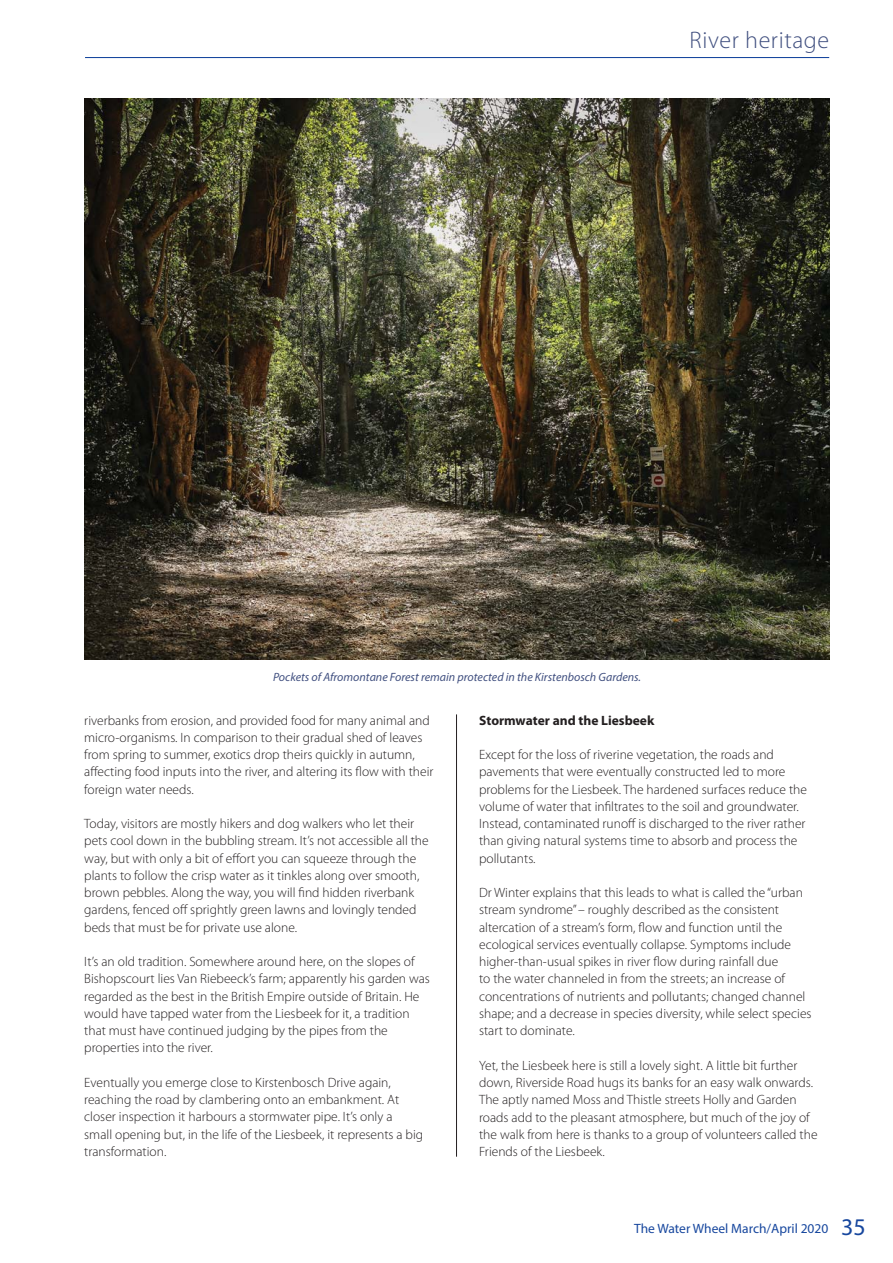
<style>
.page{position:relative;width:893px;height:1263px;background:#fff}
.page>*{position:absolute;margin:0;border:0;box-sizing:border-box;transform-origin:0 0}
.t1{font:300 24px "Myriad Pro";letter-spacing:.025em;color:#415080}
.t2{font:300 13.5px/17.2px "Myriad Pro";color:#231f20}
.t3{font:13.5px "Myriad Pro";color:#17479e}
.t4{font:700 13.5px "Myriad Pro";color:#231f20}
.t5{font:italic 12px "Myriad Pro";color:#415080}
.s1{font-size:24px}
</style>
<div class="page">
<hr style="left:85px;top:57px;width:744px;height:1px;background:#17479e">
<hr style="left:456px;top:714px;width:1px;height:443px;background:#231f20">
<img style="left:85px;top:99px;width:745px;height:560px">
<h1 class="t1" style="left:690px;top:31px;width:141px">River heritage</h1>
<p class="t5" style="left:273px;top:672px;width:369px">Pockets of Afromontane Forest remain protected in the Kirstenbosch Gardens.</p>
<p class="t2" style="left:84px;top:713px;width:351px">riverbanks from erosion, and provided food for many animal and micro-organisms. In comparison to their gradual shed of leaves from spring to summer, exotics drop theirs quickly in autumn, affecting food inputs into the river, and altering its flow with their foreign water needs.</p>
<p class="t2" style="left:84px;top:816px;width:346px">Today, visitors are mostly hikers and dog walkers who let their pets cool down in the bubbling stream. It’s not accessible all the way, but with only a bit of effort you can squeeze through the plants to follow the crisp water as it tinkles along over smooth, brown pebbles. Along the way, you will find hidden riverbank gardens, fenced off sprightly green lawns and lovingly tended beds that must be for private use alone.</p>
<p class="t2" style="left:84px;top:954px;width:347px">It’s an old tradition. Somewhere around here, on the slopes of Bishopscourt lies Van Riebeeck’s farm; apparently his garden was regarded as the best in the British Empire outside of Britain. He would have tapped water from the Liesbeek for it, a tradition that must have continued judging by the pipes from the properties into the river.</p>
<p class="t2" style="left:84px;top:1075px;width:340px">Eventually you emerge close to Kirstenbosch Drive again, reaching the road by clambering onto an embankment. At closer inspection it harbours a stormwater pipe. It’s only a small opening but, in the life of the Liesbeek, it represents a big transformation.</p>
<p class="t4" style="left:479px;top:715px;width:177px">Stormwater and the Liesbeek</p>
<p class="t2" style="left:479px;top:747px;width:329px">Except for the loss of riverine vegetation, the roads and pavements that were eventually constructed led to more problems for the Liesbeek. The hardened surfaces reduce the volume of water that infiltrates to the soil and groundwater.<br>Instead, contaminated runoff is discharged to the river rather than giving natural systems time to absorb and process the pollutants.</p>
<p class="t2" style="left:479px;top:885px;width:334px">Dr Winter explains that this leads to what is called the “urban stream syndrome” – roughly described as the consistent altercation of a stream’s form, flow and function until the ecological services eventually collapse. Symptoms include higher-than-usual spikes in river flow during rainfall due<br>to the water channeled in from the streets; an increase of concentrations of nutrients and pollutants; changed channel shape; and a decrease in species diversity, while select species start to dominate.</p>
<p class="t2" style="left:479px;top:1058px;width:340px">Yet, the Liesbeek here is still a lovely sight. A little bit further down, Riverside Road hugs its banks for an easy walk onwards.<br>The aptly named Moss and Thistle streets Holly and Garden roads add to the pleasant atmosphere, but much of the joy of the walk from here is thanks to a group of volunteers called the Friends of the Liesbeek.</p>
<p class="t3" style="left:634px;top:1223px;width:233px">The Water Wheel March/April 2020 <span class="s1">35</span></p>
</div>
